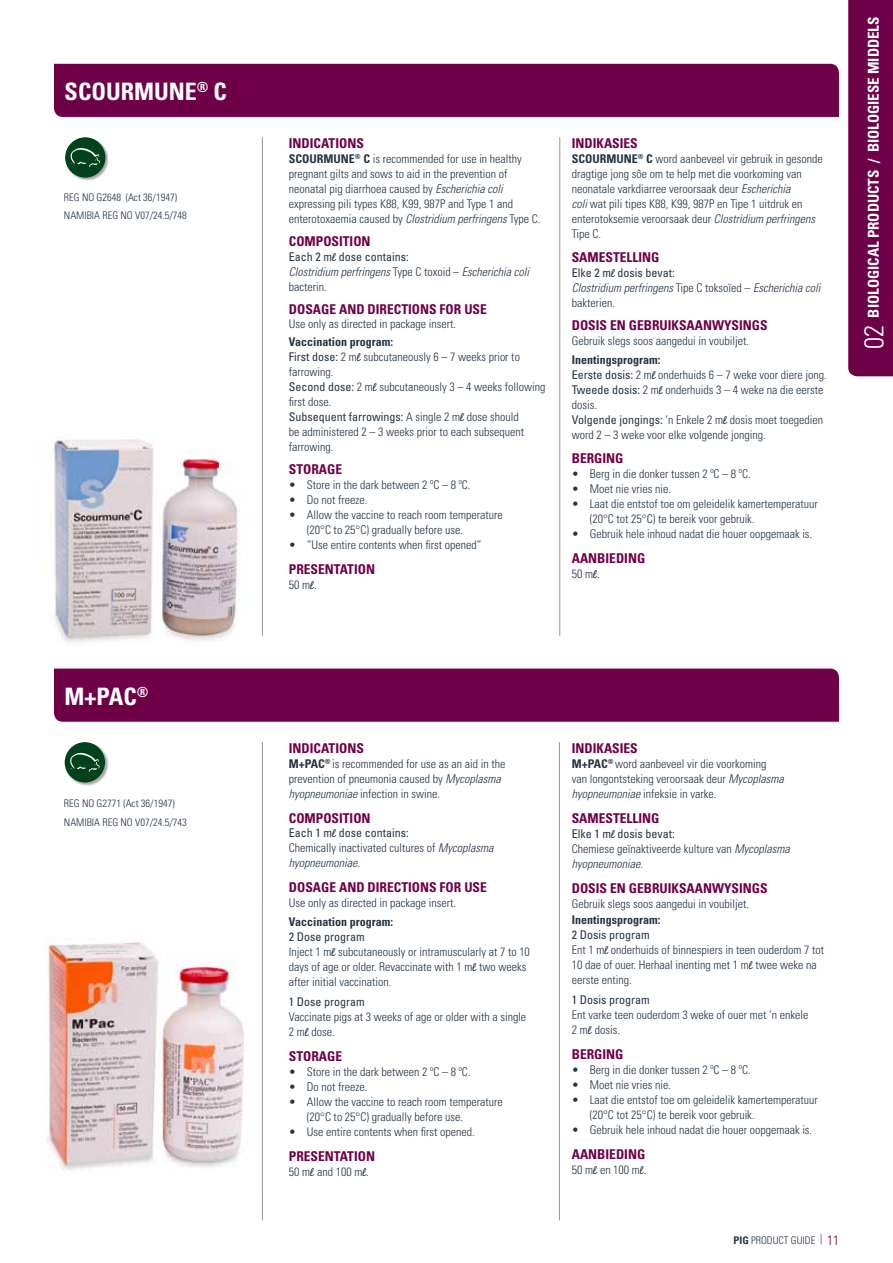
<style>
.page{position:relative;width:893px;height:1263px;background:#fff}
.page>*{position:absolute;margin:0;border:0;box-sizing:border-box;transform-origin:0 0}
.t1{font:700 condensed 24px "Univers";color:#fff}
.t2{font:700 condensed 15px "Univers";color:#fff}
.t3{font:700 condensed 13.5px "Univers";color:#6e0047}
.t4{font:300 condensed 12px/15px "Univers";color:#243444}
.t5{font:italic 300 condensed 12px/15px "Univers";color:#243444}
.t6{font:700 condensed 12px "Univers";color:#243444}
.t7{font:condensed 12px "Univers";color:#243444}
.t8{font:300 condensed 10.5px/19.2px "Univers";color:#243444}
.s1{font-weight:700}
.s2{font-style:italic}
.s3{font-weight:400;font-style:normal}
.s4{font-family:"Monoline Script";font-weight:400;font-style:normal;font-stretch:normal}
.s5{font-style:normal}
.s6{font-weight:400}
.s7{font-family:"Monoline Script";font-weight:400;font-stretch:normal}
.s8{font-weight:300;font-size:27px}
.s9{font-size:13.5px;color:#6e0047}
</style>
<div class="page">
<div style="left:848px;top:0;width:45px;height:376px;background:#6e0047"></div>
<img style="left:45px;top:904px;width:217px;height:291px">
<hr style="left:262px;top:742px;width:1px;height:478px;background:#939598">
<hr style="left:559px;top:742px;width:1px;height:478px;background:#939598">
<div style="left:54px;top:669px;width:785px;height:53px;background:#6e0047"></div>
<div style="left:65px;top:742px;width:44px;height:44px;background:#000;opacity:.35"></div>
<div style="left:65px;top:742px;width:40px;height:40px;background:#00421c;border-radius:50%"></div>
<svg style="left:70px;top:753px;width:30px;height:19px"></svg>
<hr style="left:262px;top:137px;width:1px;height:499px;background:#939598">
<hr style="left:559px;top:137px;width:1px;height:499px;background:#939598">
<div style="left:54px;top:64px;width:785px;height:53px;background:#6e0047"></div>
<img style="left:49px;top:437px;width:189px;height:206px">
<div style="left:65px;top:137px;width:45px;height:45px;background:#000;opacity:.35"></div>
<div style="left:65px;top:137px;width:40px;height:41px;background:#00421c;border-radius:50%"></div>
<svg style="left:71px;top:148px;width:29px;height:19px"></svg>
<h1 class="t1" style="left:65px;top:77px;width:164px">SCOURMUNE<sup>®</sup> C</h1>
<p class="t8" style="left:64px;top:188px;width:125px;line-height:17.7px">REG NO G2648 (Act 36/1947)<br>NAMIBIA REG NO V07/24.5/748</p>
<h1 class="t1" style="left:65px;top:681px;width:85px">M+PAC<sup>®</sup></h1>
<p class="t8" style="left:64px;top:793px;width:125px">REG NO G2771 (Act 36/1947)<br>NAMIBIA REG NO V07/24.5/743</p>
<p class="t3" style="left:289px;top:135px;width:76px">INDICATIONS</p>
<p class="t4" style="left:289px;top:151px;width:253px"><span class="s1">SCOURMUNE</span><sup>®</sup> <span class="s1">C</span> is recommended for use in healthy pregnant gilts and sows to aid in the prevention of neonatal pig diarrhoea caused by <span class="s2">Escherichia coli </span>expressing pili types K88, K99, 987P and Type 1 and enterotoxaemia caused by <span class="s2">Clostridium perfringens</span> Type C.</p>
<p class="t3" style="left:289px;top:233px;width:83px">COMPOSITION</p>
<p class="t5" style="left:289px;top:249px;width:242px"><span class="s3">Each 2 m</span><span class="s4">ℓ</span> <span class="s3">dose contains:<br></span>Clostridium perfringens <span class="s5">Type C toxoid –</span> Escherichia coli <span class="s5">bacterin.</span></p>
<p class="t3" style="left:289px;top:301px;width:200px">DOSAGE AND DIRECTIONS FOR USE</p>
<p class="t4" style="left:289px;top:316px;width:169px">Use only as directed in package insert.</p>
<p class="t4" style="left:289px;top:334px;width:258px"><span class="s1">Vaccination program:<br></span><span class="s6">First dose:</span> 2 m<span class="s7">l</span> subcutaneously 6 – 7 weeks prior to farrowing.<br><span class="s6">Second dose:</span> 2 m<span class="s7">l</span> subcutaneously 3 – 4 weeks following first dose.<br><span class="s6">Subsequent farrowings:</span> A single 2 m<span class="s7">l</span> dose should<br>be administered 2 – 3 weeks prior to each subsequent farrowing.</p>
<p class="t3" style="left:289px;top:461px;width:55px">STORAGE</p>
<p class="t4" style="left:289px;top:477px;width:183px">• Store in the dark between 2 ºC – 8 ºC.</p>
<p class="t4" style="left:289px;top:492px;width:80px">• Do not freeze.</p>
<p class="t4" style="left:307px;top:507px;width:197px;text-indent:-18px">• Allow the vaccine to reach room temperature (20°C to 25°C) gradually before use.</p>
<p class="t4" style="left:289px;top:537px;width:194px">• “Use entire contents when first opened”</p>
<p class="t3" style="left:289px;top:561px;width:88px">PRESENTATION</p>
<p class="t4" style="left:289px;top:577px;width:29px">50 m<span class="s7">l</span>.</p>
<p class="t3" style="left:572px;top:135px;width:68px">INDIKASIES</p>
<p class="t4" style="left:572px;top:151px;width:253px"><span class="s1">SCOURMUNE</span><sup>®</sup> <span class="s1">C</span> word aanbeveel vir gebruik in gesonde dragtige jong sôe om te help met die voorkoming van neonatale varkdiarree veroorsaak deur <span class="s2">Escherichia<br>coli</span> wat pili tipes K88, K99, 987P en Tipe 1 uitdruk en enterotoksemie veroorsaak deur <span class="s2">Clostridium perfringens </span>Tipe C.</p>
<p class="t3" style="left:572px;top:248px;width:89px">SAMESTELLING</p>
<p class="t5" style="left:572px;top:265px;width:250px"><span class="s3">Elke 2 m</span><span class="s4">ℓ</span> <span class="s3">dosis bevat:<br></span>Clostridium perfringens <span class="s5">Tipe C toksoïed –</span> Escherichia coli <span class="s5">bakterien.</span></p>
<p class="t3" style="left:572px;top:317px;width:197px">DOSIS EN GEBRUIKSAANWYSINGS</p>
<p class="t4" style="left:572px;top:333px;width:179px">Gebruik slegs soos aangedui in voubiljet.</p>
<p class="t4" style="left:572px;top:353px;width:257px"><span class="s1">Inentingsprogram:<br></span><span class="s6">Eerste dosis:</span> 2 m<span class="s7">l</span> onderhuids 6 – 7 weke voor diere jong.<br><span class="s6">Tweede dosis:</span> 2 m<span class="s7">l</span> onderhuids 3 – 4 weke na die eerste dosis.<br><span class="s6">Volgende jongings:</span> ‘n Enkele 2 m<span class="s7">l</span> dosis moet toegedien word 2 – 3 weke voor elke volgende jonging.</p>
<p class="t3" style="left:572px;top:450px;width:53px">BERGING</p>
<p class="t4" style="left:572px;top:466px;width:180px">• Berg in die donker tussen 2 ºC – 8 ºC.</p>
<p class="t4" style="left:572px;top:481px;width:101px">• Moet nie vries nie.</p>
<p class="t4" style="left:590px;top:496px;width:229px;text-indent:-18px">• Laat die entstof toe om geleidelik kamertemperatuur (20°C tot 25°C) te bereik voor gebruik.</p>
<p class="t4" style="left:572px;top:526px;width:242px">• Gebruik hele inhoud nadat die houer oopgemaak is.</p>
<p class="t3" style="left:572px;top:550px;width:75px">AANBIEDING</p>
<p class="t4" style="left:572px;top:566px;width:29px">50 m<span class="s7">l</span>.</p>
<p class="t2" style="left:864px;top:349px;width:334px;rotate:-90deg"><span class="s8">02</span> BIOLOGICAL PRODUCTS / BIOLOGIESE MIDDELS</p>
<p class="t3" style="left:289px;top:740px;width:76px">INDICATIONS</p>
<p class="t4" style="left:289px;top:756px;width:218px"><span class="s1">M+PAC</span><sup>®</sup> is recommended for use as an aid in the prevention of pneumonia caused by <span class="s2">Mycoplasma hyopneumoniae</span> infection in swine.</p>
<p class="t3" style="left:289px;top:810px;width:83px">COMPOSITION</p>
<p class="t4" style="left:289px;top:825px;width:206px"><span class="s6">Each 1 m</span><span class="s7">ℓ</span> <span class="s6">dose contains:<br></span>Chemically inactivated cultures of <span class="s2">Mycoplasma hyopneumoniae</span>.</p>
<p class="t3" style="left:289px;top:879px;width:200px">DOSAGE AND DIRECTIONS FOR USE</p>
<p class="t4" style="left:289px;top:895px;width:169px">Use only as directed in package insert.</p>
<p class="t6" style="left:289px;top:915px;width:106px">Vaccination program:</p>
<p class="t4" style="left:289px;top:929px;width:243px"><span class="s6">2 Dose program<br></span>Inject 1 m<span class="s7">l</span> subcutaneously or intramuscularly at 7 to 10 days of age or older. Revaccinate with 1 m<span class="s7">l</span> two weeks after initial vaccination.</p>
<p class="t7" style="left:289px;top:994px;width:77px">1 Dose program</p>
<p class="t4" style="left:289px;top:1009px;width:239px">Vaccinate pigs at 3 weeks of age or older with a single<br>2 m<span class="s7">l</span> dose.</p>
<p class="t3" style="left:289px;top:1047px;width:55px">STORAGE</p>
<p class="t4" style="left:289px;top:1064px;width:183px">• Store in the dark between 2 ºC – 8 ºC.</p>
<p class="t4" style="left:289px;top:1079px;width:80px">• Do not freeze.</p>
<p class="t4" style="left:307px;top:1094px;width:197px;text-indent:-18px">• Allow the vaccine to reach room temperature (20°C to 25°C) gradually before use.</p>
<p class="t4" style="left:289px;top:1124px;width:187px">• Use entire contents when first opened.</p>
<p class="t3" style="left:289px;top:1147px;width:88px">PRESENTATION</p>
<p class="t4" style="left:289px;top:1164px;width:82px">50 m<span class="s7">l</span> and 100 m<span class="s7">l</span>.</p>
<p class="t3" style="left:572px;top:740px;width:68px">INDIKASIES</p>
<p class="t4" style="left:572px;top:756px;width:213px"><span class="s1">M+PAC</span><sup>®</sup> word aanbeveel vir die voorkoming van longontsteking veroorsaak deur <span class="s2">Mycoplasma hyopneumoniae</span> infeksie in varke.</p>
<p class="t3" style="left:572px;top:810px;width:89px">SAMESTELLING</p>
<p class="t4" style="left:572px;top:826px;width:219px"><span class="s6">Elke 1 m</span><span class="s7">ℓ</span> <span class="s6">dosis bevat:<br></span>Chemiese geïnaktiveerde kulture van <span class="s2">Mycoplasma hyopneumoniae</span>.</p>
<p class="t3" style="left:572px;top:880px;width:197px">DOSIS EN GEBRUIKSAANWYSINGS</p>
<p class="t4" style="left:572px;top:896px;width:179px">Gebruik slegs soos aangedui in voubiljet.</p>
<p class="t6" style="left:572px;top:913px;width:90px">Inentingsprogram:</p>
<p class="t4" style="left:572px;top:927px;width:254px"><span class="s6">2 Dosis program<br></span>Ent 1 m<span class="s7">l</span> onderhuids of binnespiers in teen ouderdom 7 tot 10 dae of ouer. Herhaal inenting met 1 m<span class="s7">l</span> twee weke na eerste enting.</p>
<p class="t7" style="left:572px;top:992px;width:79px">1 Dosis program</p>
<p class="t4" style="left:572px;top:1007px;width:238px">Ent varke teen ouderdom 3 weke of ouer met ‘n enkele<br>2 m<span class="s7">l</span> dosis.</p>
<p class="t3" style="left:572px;top:1045px;width:53px">BERGING</p>
<p class="t4" style="left:572px;top:1062px;width:180px">• Berg in die donker tussen 2 ºC – 8 ºC.</p>
<p class="t4" style="left:572px;top:1077px;width:101px">• Moet nie vries nie.</p>
<p class="t4" style="left:590px;top:1092px;width:229px;text-indent:-18px">• Laat die entstof toe om geleidelik kamertemperatuur (20°C tot 25°C) te bereik voor gebruik.</p>
<p class="t4" style="left:572px;top:1122px;width:242px">• Gebruik hele inhoud nadat die houer oopgemaak is.</p>
<p class="t3" style="left:572px;top:1145px;width:75px">AANBIEDING</p>
<p class="t4" style="left:572px;top:1162px;width:76px">50 m<span class="s7">l</span> en 100 m<span class="s7">l</span>.</p>
<p class="t8" style="left:734px;top:1230px;width:107px"><span class="s1">PIG</span> PRODUCT GUIDE | <span class="s9">11</span></p>
</div>
